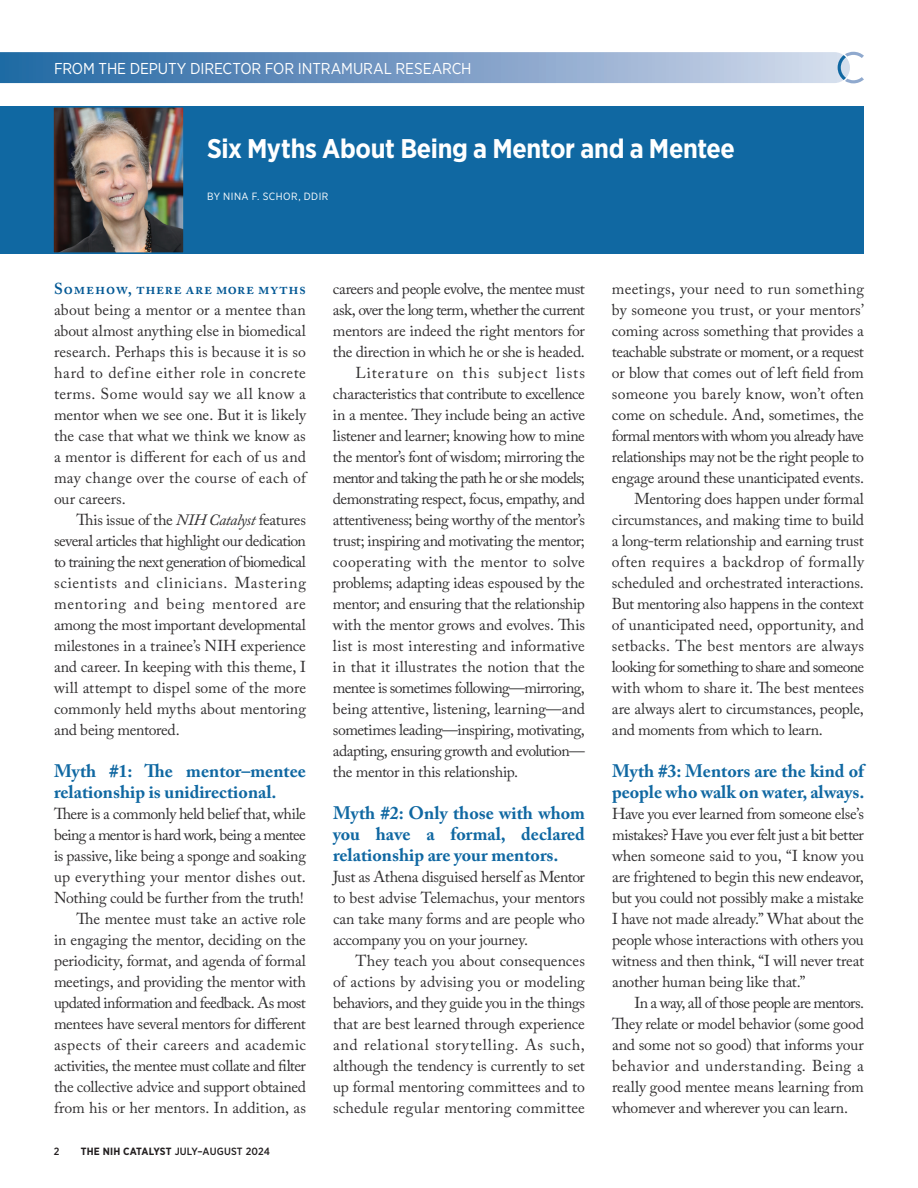
<style>
.page{position:relative;width:918px;height:1188px;background:#fff}
.page>*{position:absolute;margin:0;border:0;box-sizing:border-box;transform-origin:0 0}
.t1{font:700 27px "Gotham Narrow";letter-spacing:-.015em;color:#fff}
.t2{font:700 18px/21px "Adobe Caslon Pro";color:#1068a2}
.t3{font:15.75px/21px "Adobe Caslon Pro";letter-spacing:-.015em;color:#312f30;text-align:justify}
.t4{font:15.75px "Adobe Caslon Pro";letter-spacing:-.035em;color:#312f30}
.t5{font:15.75px "Adobe Caslon Pro";letter-spacing:-.04em;color:#312f30}
.t6{font:15.75px "Adobe Caslon Pro";letter-spacing:-.045em;color:#312f30}
.t7{font:15.75px "Adobe Caslon Pro";letter-spacing:.005em;color:#312f30}
.t8{font:15.75px "Adobe Caslon Pro";letter-spacing:.02em;color:#312f30}
.t9{font:15.75px "Adobe Caslon Pro";letter-spacing:.015em;color:#312f30}
.t10{font:15.75px "Gotham Narrow";letter-spacing:-.005em;color:#fff}
.t11{font:15.75px "Adobe Caslon Pro";letter-spacing:-.055em;color:#312f30}
.t12{font:15.75px "Adobe Caslon Pro";letter-spacing:.01em;color:#312f30}
.t13{font:15.75px "Adobe Caslon Pro";letter-spacing:.065em;color:#312f30}
.t14{font:600 15.75px "Adobe Caslon Pro";letter-spacing:.05em;color:#005794}
.t15{font:500 10.5px "Gotham Narrow";letter-spacing:.02em;color:#231f20}
.t16{font:10.5px "Gotham Narrow";letter-spacing:.045em;color:#fff}
.s1{font-style:italic}
.s2{font-weight:700}
</style>
<div class="page">
<div style="left:0;top:106px;width:864px;height:148px;background:#1068a2"></div>
<svg style="left:0;top:52px;width:864px;height:31px;background:#7b9fc6"></svg>
<img style="left:55px;top:108px;width:127px;height:144px">
<div style="left:53px;top:106px;width:131px;height:148px;border:1px solid #1068a2"></div>
<p class="t10" style="left:54px;top:58px;width:419px">FROM THE DEPUTY DIRECTOR FOR INTRAMURAL RESEARCH</p>
<h1 class="t1" style="left:207px;top:131px;width:529px">Six Myths About Being a Mentor and a Mentee</h1>
<p class="t16" style="left:207px;top:189px;width:123px">BY NINA F. SCHOR, DDIR</p>
<p class="t14" style="left:54px;top:279px;width:253px">Somehow, there are more myths</p>
<p class="t3" style="left:54px;top:299px;width:254px">about being a mentor or a mentee than about almost anything else in biomedical research. Perhaps this is because it is so hard to define either role in concrete terms. Some would say we all know a mentor when we see one. But it is likely the case that what we think we know as a mentor is different for each of us and may change over the course of each of our careers.</p>
<p class="t3" style="left:54px;top:509px;width:254px;text-indent:22px">This issue of the <span class="s1">NIH Catalyst</span> features several articles that highlight our dedication to training the next generation of biomedical scientists and clinicians. Mastering mentoring and being mentored are among the most important developmental milestones in a trainee’s NIH experience and career. In keeping with this theme, I will attempt to dispel some of the more commonly held myths about mentoring and being mentored.</p>
<p class="t2" style="left:54px;top:760px;width:253px">Myth #1: The mentor–mentee relationship is unidirectional.</p>
<p class="t3" style="left:54px;top:803px;width:254px;text-align:right">There is a commonly held belief that, while being a mentor is hard work, being a mentee is passive, like being a sponge and soaking up everything your mentor dishes out.<br>Nothing could be further from the truth!<br>The mentee must take an active role<br>in engaging the mentor, deciding on the periodicity, format, and agenda of formal meetings, and providing the mentor with updated information and feedback. As most mentees have several mentors for different aspects of their careers and academic activities, the mentee must collate and filter the collective advice and support obtained from his or her mentors. In addition, as</p>
<p class="t15" style="left:54px;top:1145px;width:7px">2</p>
<p class="t15" style="left:81px;top:1145px;width:191px"><span class="s2">THE NIH CATALYST</span> JULY–AUGUST 2024</p>
<p class="t3" style="left:333px;top:278px;width:254px">careers and people evolve, the mentee must</p>
<p class="t5" style="left:333px;top:300px;width:254px">ask, over the long term, whether the current</p>
<p class="t3" style="left:333px;top:320px;width:253px">mentors are indeed the right mentors for</p>
<p class="t3" style="left:333px;top:341px;width:253px">the direction in which he or she is headed.</p>
<p class="t13" style="left:356px;top:363px;width:231px">Literature on this subject lists</p>
<p class="t3" style="left:333px;top:383px;width:254px">characteristics that contribute to excellence</p>
<p class="t3" style="left:333px;top:404px;width:254px">in a mentee. They include being an active</p>
<p class="t3" style="left:333px;top:425px;width:253px">listener and learner; knowing how to mine</p>
<p class="t4" style="left:333px;top:447px;width:254px">the mentor’s font of wisdom; mirroring the</p>
<p class="t11" style="left:333px;top:468px;width:254px">mentor and taking the path he or she models;</p>
<p class="t3" style="left:333px;top:488px;width:254px">demonstrating respect, focus, empathy, and</p>
<p class="t3" style="left:333px;top:509px;width:254px">attentiveness; being worthy of the mentor’s</p>
<p class="t3" style="left:333px;top:530px;width:253px">trust; inspiring and motivating the mentor;</p>
<p class="t8" style="left:333px;top:552px;width:253px">cooperating with the mentor to solve</p>
<p class="t3" style="left:333px;top:572px;width:254px">problems; adapting ideas espoused by the</p>
<p class="t3" style="left:333px;top:593px;width:254px">mentor; and ensuring that the relationship</p>
<p class="t3" style="left:333px;top:614px;width:254px">with the mentor grows and evolves. This</p>
<p class="t7" style="left:333px;top:636px;width:253px">list is most interesting and informative</p>
<p class="t7" style="left:333px;top:657px;width:254px">in that it illustrates the notion that the</p>
<p class="t5" style="left:333px;top:678px;width:253px">mentee is sometimes following—mirroring,</p>
<p class="t3" style="left:333px;top:698px;width:254px">being attentive, listening, learning—and</p>
<p class="t3" style="left:333px;top:719px;width:253px">sometimes leading—inspiring, motivating,</p>
<p class="t4" style="left:333px;top:741px;width:254px">adapting, ensuring growth and evolution—</p>
<p class="t3" style="left:333px;top:761px;width:187px">the mentor in this relationship.</p>
<p class="t2" style="left:333px;top:802px;width:254px;text-align:justify">Myth #2: Only those with whom you have a formal, declared relationship are your mentors.</p>
<p class="t3" style="left:333px;top:866px;width:254px">Just as Athena disguised herself as Mentor to best advise Telemachus, your mentors can take many forms and are people who accompany you on your journey.</p>
<p class="t3" style="left:333px;top:950px;width:254px;text-indent:23px">They teach you about consequences of actions by advising you or modeling behaviors, and they guide you in the things that are best learned through experience and relational storytelling. As such, although the tendency is currently to set up formal mentoring committees and to schedule regular mentoring committee</p>
<p class="t9" style="left:612px;top:279px;width:253px">meetings, your need to run something</p>
<p class="t3" style="left:612px;top:299px;width:253px">by someone you trust, or your mentors’</p>
<p class="t3" style="left:612px;top:320px;width:254px">coming across something that provides a</p>
<p class="t4" style="left:612px;top:342px;width:253px">teachable substrate or moment, or a request</p>
<p class="t3" style="left:612px;top:362px;width:254px">or blow that comes out of left field from</p>
<p class="t12" style="left:612px;top:384px;width:254px">someone you barely know, won’t often</p>
<p class="t3" style="left:612px;top:404px;width:253px">come on schedule. And, sometimes, the</p>
<p class="t6" style="left:612px;top:426px;width:254px">formal mentors with whom you already have</p>
<p class="t4" style="left:612px;top:447px;width:254px">relationships may not be the right people to</p>
<p class="t3" style="left:612px;top:467px;width:254px">engage around these unanticipated events.</p>
<p class="t3" style="left:635px;top:488px;width:231px">Mentoring does happen under formal</p>
<p class="t3" style="left:612px;top:509px;width:254px">circumstances, and making time to build</p>
<p class="t3" style="left:612px;top:530px;width:253px">a long-term relationship and earning trust</p>
<p class="t8" style="left:612px;top:552px;width:253px">often requires a backdrop of formally</p>
<p class="t3" style="left:612px;top:572px;width:253px">scheduled and orchestrated interactions.</p>
<p class="t3" style="left:612px;top:593px;width:253px">But mentoring also happens in the context</p>
<p class="t3" style="left:612px;top:614px;width:254px">of unanticipated need, opportunity, and</p>
<p class="t9" style="left:612px;top:636px;width:254px">setbacks. The best mentors are always</p>
<p class="t6" style="left:612px;top:657px;width:254px">looking for something to share and someone</p>
<p class="t3" style="left:612px;top:677px;width:254px">with whom to share it. The best mentees</p>
<p class="t3" style="left:612px;top:698px;width:253px">are always alert to circumstances, people,</p>
<p class="t3" style="left:612px;top:719px;width:212px">and moments from which to learn.</p>
<p class="t2" style="left:612px;top:760px;width:254px">Myth #3: Mentors are the kind of people who walk on water, always.</p>
<p class="t3" style="left:612px;top:803px;width:254px">Have you ever learned from someone else’s mistakes? Have you ever felt just a bit better when someone said to you, “I know you are frightened to begin this new endeavor, but you could not possibly make a mistake I have not made already.” What about the people whose interactions with others you witness and then think, “I will never treat another human being like that.”</p>
<p class="t3" style="left:612px;top:992px;width:254px;text-indent:23px">In a way, all of those people are mentors.<br>They relate or model behavior (some good and some not so good) that informs your behavior and understanding. Being a really good mentee means learning from whomever and wherever you can learn.</p>
</div>
